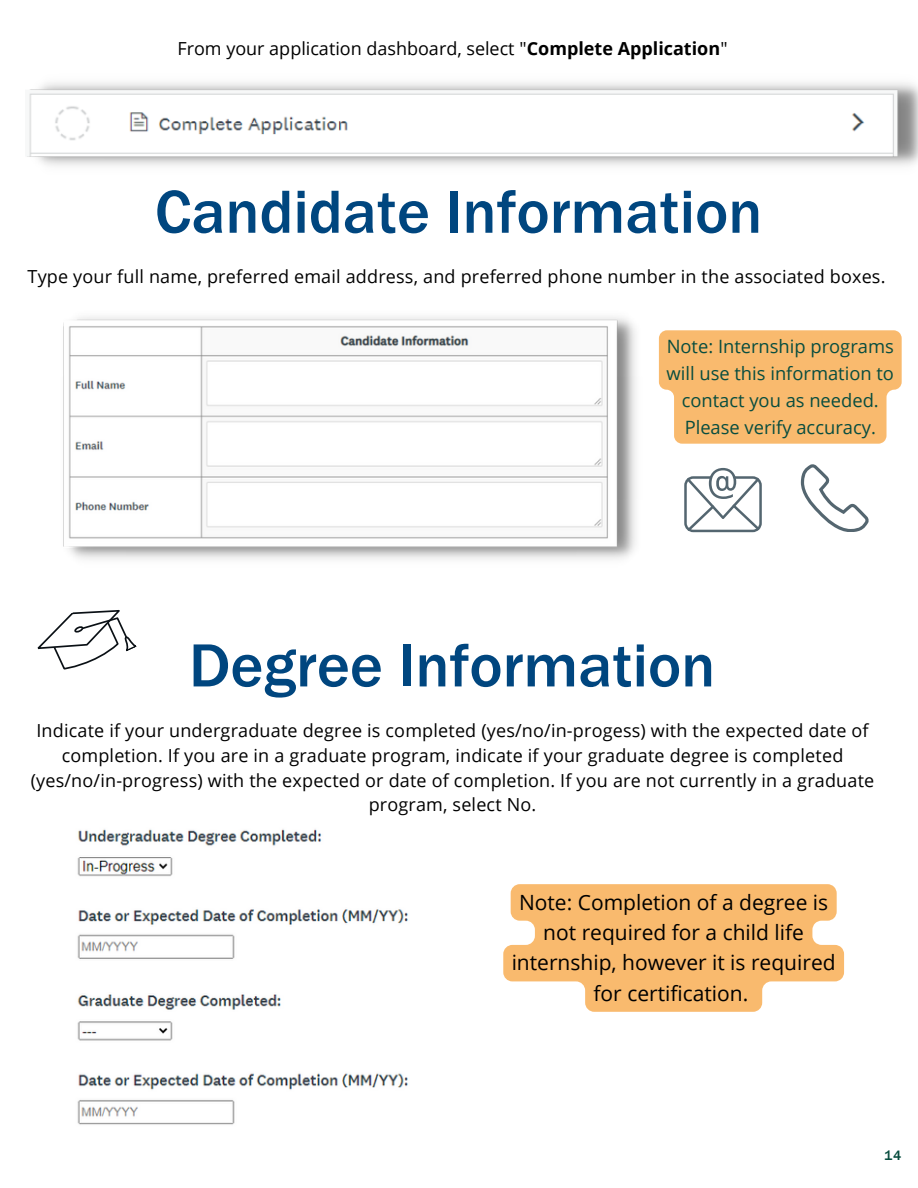
<style>
.page{position:relative;width:918px;height:1188px;background:#fff}
.page>*{position:absolute;margin:0;border:0;box-sizing:border-box;transform-origin:0 0}
.t1{font:500 63px "Franklin Gothic";color:#00467f}
.t2{font:21px/30.3px "Open Sans";color:#000;text-align:center}
.t3{font:18.3px/27px "Open Sans";color:#084d3f;text-align:center}
.t4{font:18px/24.8px "Open Sans";letter-spacing:.01em;color:#000;text-align:center}
.t5{font:500 14.1px "Franklin Gothic";color:#084d3f}
.s1{font-weight:700}
</style>
<div class="page">
<img style="left:27px;top:82px;width:891px;height:84px">
<img style="left:63px;top:317px;width:573px;height:243px">
<svg style="left:684px;top:468px;width:78px;height:64px"></svg>
<svg style="left:801px;top:464px;width:68px;height:68px"></svg>
<svg style="left:659px;top:330px;width:243px;height:114px;background:#f9be77"></svg>
<svg style="left:37px;top:610px;width:100px;height:60px"></svg>
<img style="left:77px;top:829px;width:331px;height:296px">
<svg style="left:503px;top:884px;width:341px;height:128px;fill:#f9ba6e"></svg>
<p class="t4" style="left:177px;top:36px;width:552px">From your application dashboard, select "<span class="s1">Complete Application</span>"</p>
<p class="t1" style="left:155px;top:175px;width:609px">Candidate Information</p>
<p class="t4" style="left:28px;top:264px;width:859px">Type your full name, preferred email address, and preferred phone number in the associated boxes.</p>
<p class="t3" style="left:667px;top:333px;width:229px">Note: Internship programs will use this information to contact you as needed.<br>Please verify accuracy.</p>
<p class="t1" style="left:189px;top:629px;width:528px">Degree Information</p>
<p class="t4" style="left:31px;top:718px;width:845px">Indicate if your undergraduate degree is completed (yes/no/in-progess) with the expected date of completion. If you are in a graduate program, indicate if your graduate degree is completed (yes/no/in-progress) with the expected or date of completion. If you are not currently in a graduate program, select No.</p>
<p class="t2" style="left:512px;top:886px;width:325px">Note: Completion of a degree is not required for a child life internship, however it is required for certification.</p>
<p class="t5" style="left:884px;top:1147px;width:19px">14</p>
</div>
